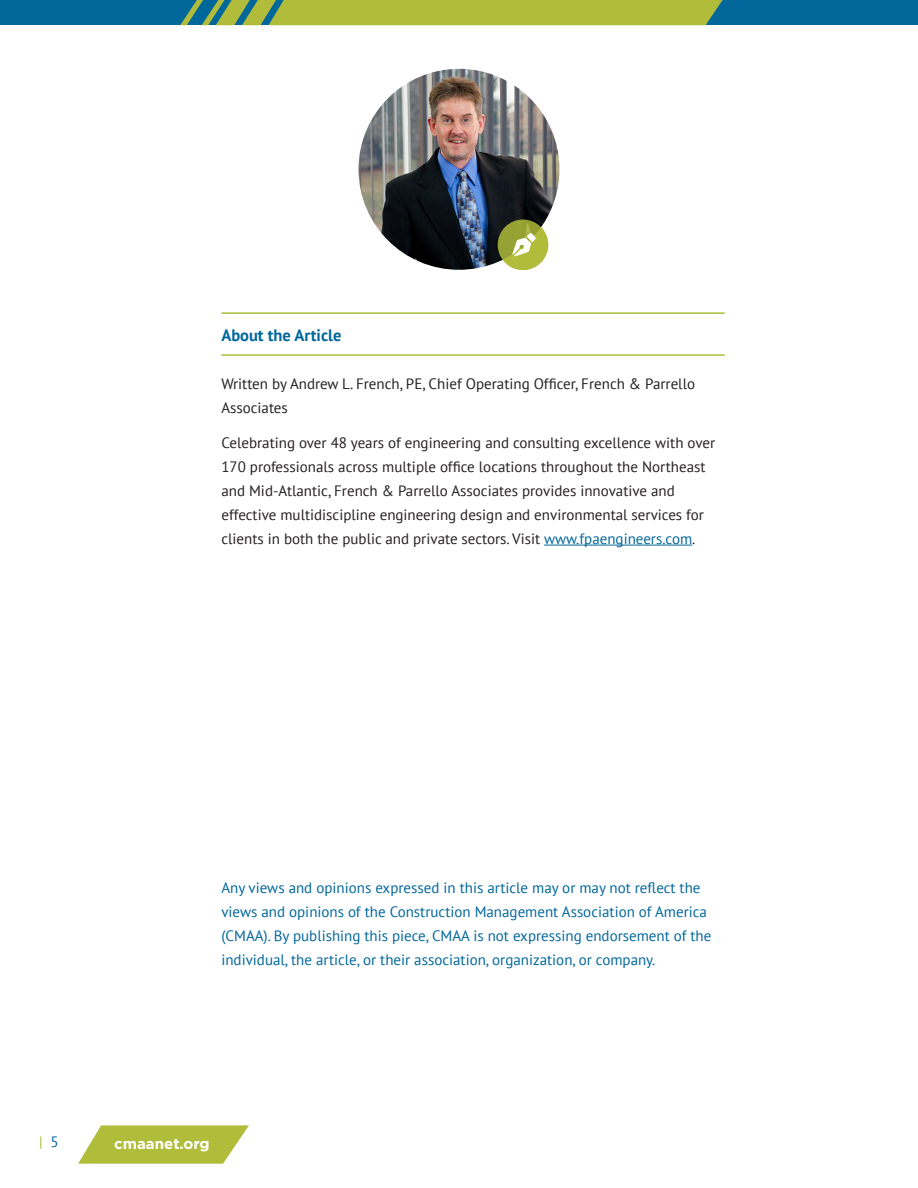
<style>
.page{position:relative;width:918px;height:1188px;background:#fff}
.page>*{position:absolute;margin:0;border:0;box-sizing:border-box;transform-origin:0 0}
.Heading_2{font:700 16.5px "PT Sans";color:#00679b}
.BodyText{font:15px/24px "PT Sans";color:#231f20}
.Heading_4{font:15px/24px "PT Sans";color:#00679b}
.t1{font:700 15px "Gotham";color:#fff}
.t2{font:15px "PT Sans";color:#b0bc3a}
.s1{color:#00679b}
</style>
<div class="page">
<svg style="left:78px;top:1125px;width:171px;height:39px;background:#bcc659"></svg>
<div style="left:0;top:0;width:918px;height:25px;background:#00679b"></div>
<svg style="left:180px;top:0;width:543px;height:25px;background:#9db343"></svg>
<hr style="left:221px;top:312px;width:504px;height:2px;background:#b0bc3a">
<hr style="left:221px;top:354px;width:504px;height:2px;background:#b0bc3a">
<hr style="left:544px;top:545px;width:148px;height:1px;background:#00679b">
<img style="left:359px;top:69px;width:200px;height:201px;border-radius:100px">
<div style="left:498px;top:220px;width:50px;height:50px;background:#97a234;border-radius:50%"></div>
<svg style="left:503px;top:227px;width:45px;height:43px"></svg>
<p class="Heading_2" style="left:221px;top:324px;width:121px">About the Article</p>
<p class="BodyText" style="left:221px;top:372px;width:475px">Written by Andrew L. French, PE, Chief Operating Officer, French &amp; Parrello<br>Associates</p>
<p class="BodyText" style="left:221px;top:430px;width:495px">Celebrating over 48 years of engineering and consulting excellence with over 170 professionals across multiple office locations throughout the Northeast and Mid-Atlantic, French &amp; Parrello Associates provides innovative and effective multidiscipline engineering design and environmental services for clients in both the public and private sectors. Visit <span class="s1">www.fpaengineers.com</span>.</p>
<p class="Heading_4" style="left:221px;top:875px;width:492px">Any views and opinions expressed in this article may or may not reflect the views and opinions of the Construction Management Association of America (CMAA). By publishing this piece, CMAA is not expressing endorsement of the individual, the article, or their association, organization, or company.</p>
<p class="t2" style="left:39px;top:1132px;width:21px">| <span class="s1">5</span></p>
<p class="t1" style="left:114px;top:1134px;width:97px">cmaanet.org</p>
</div>
